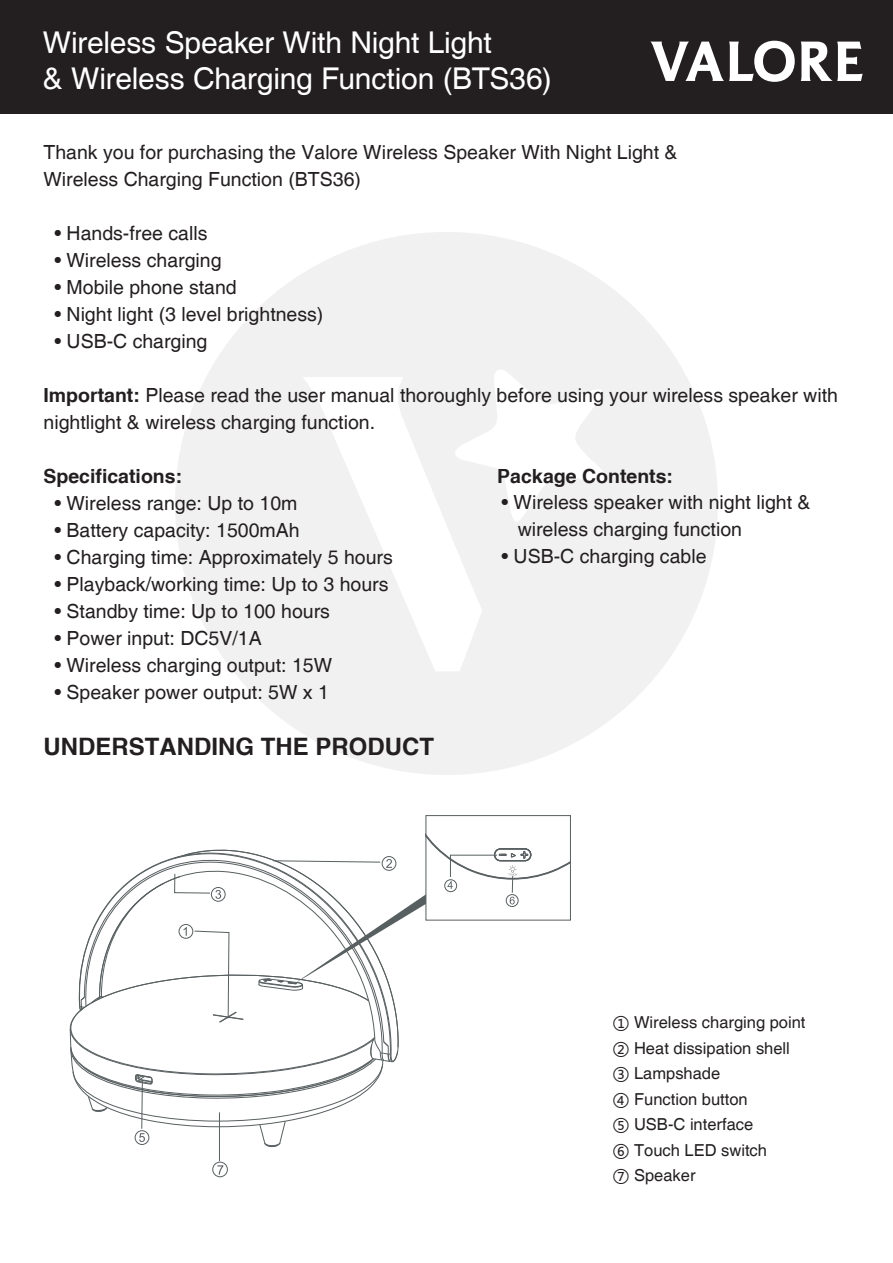
<style>
.page{position:relative;width:893px;height:1263px;background:#fff}
.page>*{position:absolute;margin:0;border:0;box-sizing:border-box;transform-origin:0 0}
.t1{font:30px/36px "Helvetica";letter-spacing:-.01em;color:#fff}
.t2{font:700 24px "Helvetica cyr";color:#231f20}
.t3{font:19.5px/27px "Helvetica";color:#231f20}
.t4{font:700 19.5px "Helvetica cyr";color:#231f20}
.t5{font:16.5px/25.5px "Helvetica";color:#231f20}
.s1{font-family:"Helvetica cyr";font-weight:700}
.s2{font-family:"Microsoft Ya Hei"}
</style>
<div class="page">
<svg style="left:175px;top:232px;width:543px;height:543px;fill:#f1f1f2"></svg>
<div style="left:0;top:0;width:893px;height:113px;background:#231f20"></div>
<svg style="left:650px;top:41px;width:145px;height:41px"></svg>
<svg style="left:801px;top:42px;width:62px;height:39px"></svg>
<hr style="left:219px;top:1112px;width:1px;height:49px;background:#585f60">
<div style="left:213px;top:1162px;width:15px;height:15px;border:1px solid #585f60;border-radius:50%"></div>
<svg style="left:217px;top:1165px;width:6px;height:9px"></svg>
<svg style="left:69px;top:815px;width:501px;height:332px"></svg>
<h1 class="t1" style="left:43px;top:26px;width:510px">Wireless Speaker With Night Light<br>&amp; Wireless Charging Function (BTS36)</h1>
<p class="t3" style="left:43px;top:139px;width:636px">Thank you for purchasing the Valore Wireless Speaker With Night Light &amp;<br>Wireless Charging Function (BTS36)</p>
<p class="t3" style="left:54px;top:220px;width:155px">• Hands-free calls</p>
<p class="t3" style="left:54px;top:247px;width:169px">• Wireless charging</p>
<p class="t3" style="left:54px;top:274px;width:184px">• Mobile phone stand</p>
<p class="t3" style="left:54px;top:301px;width:271px">• Night light (3 level brightness)</p>
<p class="t3" style="left:54px;top:328px;width:155px">• USB-C charging</p>
<p class="t3" style="left:43px;top:382px;width:796px"><span class="s1">Important:</span> Please read the user manual thoroughly before using your wireless speaker with nightlight &amp; wireless charging function.</p>
<p class="t4" style="left:43px;top:465px;width:140px">Specifications:</p>
<p class="t4" style="left:497px;top:465px;width:177px">Package Contents:</p>
<p class="t3" style="left:54px;top:490px;width:245px">• Wireless range: Up to 10m</p>
<p class="t3" style="left:54px;top:517px;width:247px">• Battery capacity: 1500mAh</p>
<p class="t3" style="left:54px;top:544px;width:340px">• Charging time: Approximately 5 hours</p>
<p class="t3" style="left:54px;top:571px;width:336px">• Playback/working time: Up to 3 hours</p>
<p class="t3" style="left:54px;top:598px;width:277px">• Standby time: Up to 100 hours</p>
<p class="t3" style="left:54px;top:625px;width:209px">• Power input: DC5V/1A</p>
<p class="t3" style="left:54px;top:652px;width:279px">• Wireless charging output: 15W</p>
<p class="t3" style="left:54px;top:679px;width:276px">• Speaker power output: 5W x 1</p>
<p class="t2" style="left:43px;top:733px;width:392px">UNDERSTANDING THE PRODUCT</p>
<p class="t3" style="left:518px;top:489px;width:294px;text-indent:-16px">• Wireless speaker with night light &amp; wireless charging function</p>
<p class="t3" style="left:501px;top:543px;width:207px">• USB-C charging cable</p>
<p class="t5" style="left:613px;top:1010px;width:194px"><span class="s2">①</span> Wireless charging point<br><span class="s2">②</span> Heat dissipation shell<br><span class="s2">③</span> Lampshade<br><span class="s2">④</span> Function button<br><span class="s2">⑤</span> USB-C interface<br><span class="s2">⑥</span> Touch LED switch<br><span class="s2">⑦</span> Speaker</p>
</div>
